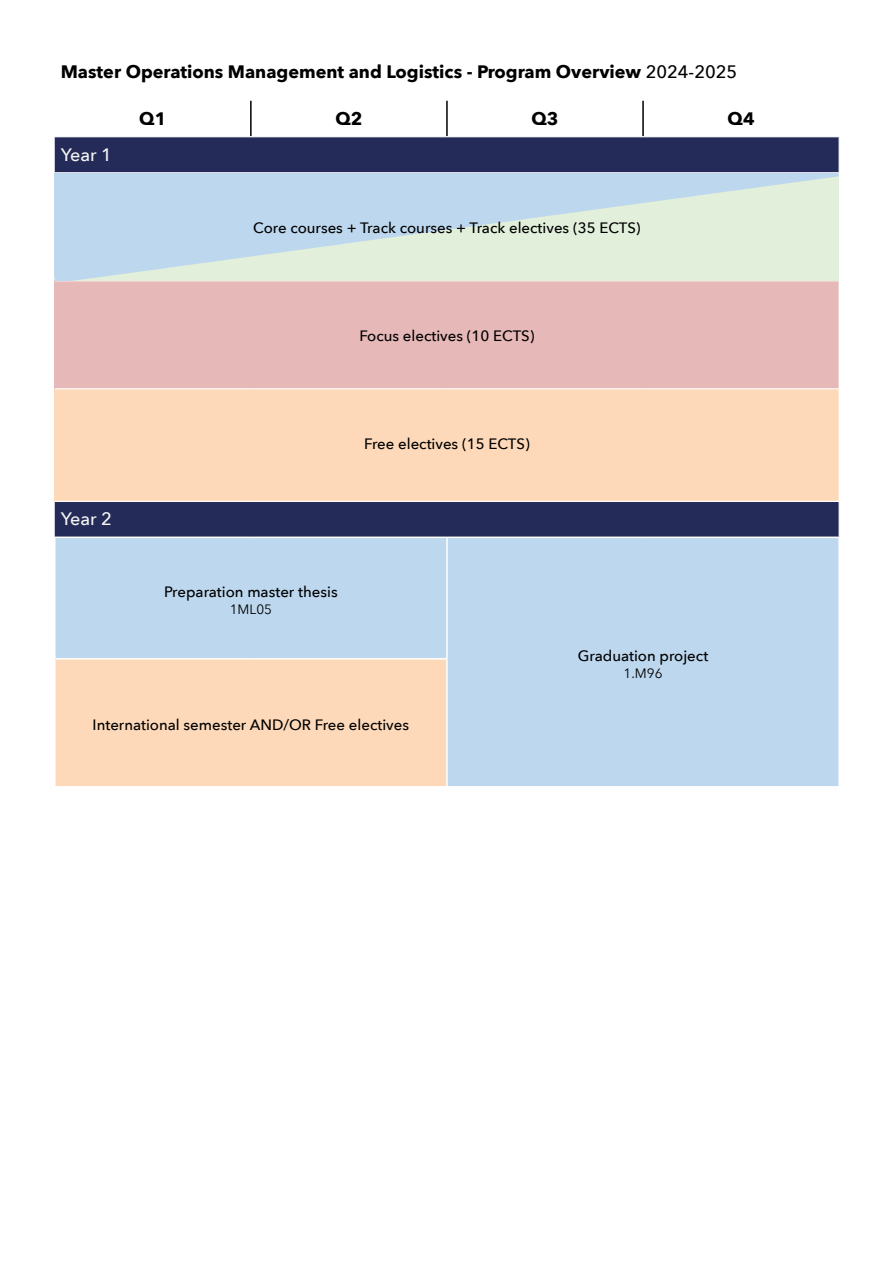
<style>
.page{position:relative;width:893px;height:1263px;background:#fff}
.page>*{position:absolute;margin:0;border:0;box-sizing:border-box;transform-origin:0 0}
.t1{font:700 18px "Avenir Next";color:#000}
.t2{font:500 18px "Avenir Next";letter-spacing:-.005em;color:#f5f4f4}
.t3{font:500 15px "Avenir Next";color:#000}
.t4{font:13.5px "Avenir Next";color:#000}
.s1{font-weight:500}
</style>
<div class="page">
<div style="left:55px;top:137px;width:784px;height:399px;background:#242b58"></div>
<div style="left:55px;top:281px;width:784px;height:108px;background:#e6b8b7"></div>
<div style="left:55px;top:389px;width:784px;height:112px;background:#fdd9b9"></div>
<div style="left:56px;top:538px;width:782px;height:248px;background:#bdd7ee"></div>
<div style="left:55px;top:659px;width:392px;height:128px;background:#fdd9b9"></div>
<hr style="left:446px;top:538px;width:2px;height:120px;background:#fff">
<hr style="left:54px;top:658px;width:197px;height:1px;background:#fff">
<hr style="left:54px;top:659px;width:2px;height:127px;background:#fff">
<hr style="left:251px;top:658px;width:197px;height:1px;background:#fff">
<hr style="left:446px;top:659px;width:2px;height:127px;background:#fff">
<hr style="left:54px;top:786px;width:197px;height:2px;background:#fff">
<hr style="left:251px;top:786px;width:196px;height:2px;background:#fff">
<hr style="left:250px;top:101px;width:2px;height:35px;background:#000">
<hr style="left:446px;top:101px;width:2px;height:35px;background:#000">
<hr style="left:642px;top:101px;width:2px;height:35px;background:#000">
<hr style="left:55px;top:172px;width:196px;height:1px;background:#fff">
<hr style="left:251px;top:172px;width:196px;height:1px;background:#fff">
<hr style="left:447px;top:172px;width:196px;height:1px;background:#fff">
<hr style="left:643px;top:172px;width:197px;height:1px;background:#fff">
<hr style="left:55px;top:280px;width:196px;height:1px;background:#fff">
<hr style="left:251px;top:280px;width:196px;height:1px;background:#fff">
<hr style="left:447px;top:280px;width:196px;height:1px;background:#fff">
<hr style="left:643px;top:280px;width:197px;height:1px;background:#fff">
<hr style="left:55px;top:388px;width:196px;height:1px;background:#fff">
<hr style="left:251px;top:388px;width:196px;height:1px;background:#fff">
<hr style="left:447px;top:388px;width:196px;height:1px;background:#fff">
<hr style="left:643px;top:388px;width:197px;height:1px;background:#fff">
<hr style="left:55px;top:501px;width:196px;height:1px;background:#fff">
<hr style="left:251px;top:501px;width:196px;height:1px;background:#fff">
<hr style="left:447px;top:501px;width:196px;height:1px;background:#fff">
<hr style="left:643px;top:501px;width:197px;height:1px;background:#fff">
<svg style="left:55px;top:173px;width:784px;height:107px;background:#cee2e4"></svg>
<p class="t1" style="left:61px;top:56px;width:678px">Master Operations Management and Logistics - Program Overview <span class="s1">2024-2025</span></p>
<p class="t1" style="left:139px;top:103px;width:29px">Q1</p>
<p class="t1" style="left:335px;top:103px;width:29px">Q2</p>
<p class="t1" style="left:531px;top:103px;width:29px">Q3</p>
<p class="t1" style="left:728px;top:103px;width:29px">Q4</p>
<p class="t2" style="left:61px;top:139px;width:53px">Year 1</p>
<p class="t3" style="left:253px;top:215px;width:389px">Core courses + Track courses + Track electives (35 ECTS)</p>
<p class="t3" style="left:359px;top:323px;width:177px">Focus electives (10 ECTS)</p>
<p class="t2" style="left:61px;top:504px;width:53px">Year 2</p>
<p class="t3" style="left:364px;top:431px;width:167px">Free electives (15 ECTS)</p>
<p class="t3" style="left:164px;top:579px;width:175px">Preparation master thesis</p>
<p class="t4" style="left:230px;top:598px;width:44px">1ML05</p>
<p class="t3" style="left:93px;top:712px;width:318px">International semester AND/OR Free electives</p>
<p class="t3" style="left:578px;top:643px;width:132px">Graduation project</p>
<p class="t4" style="left:624px;top:662px;width:40px">1.M96</p>
</div>
